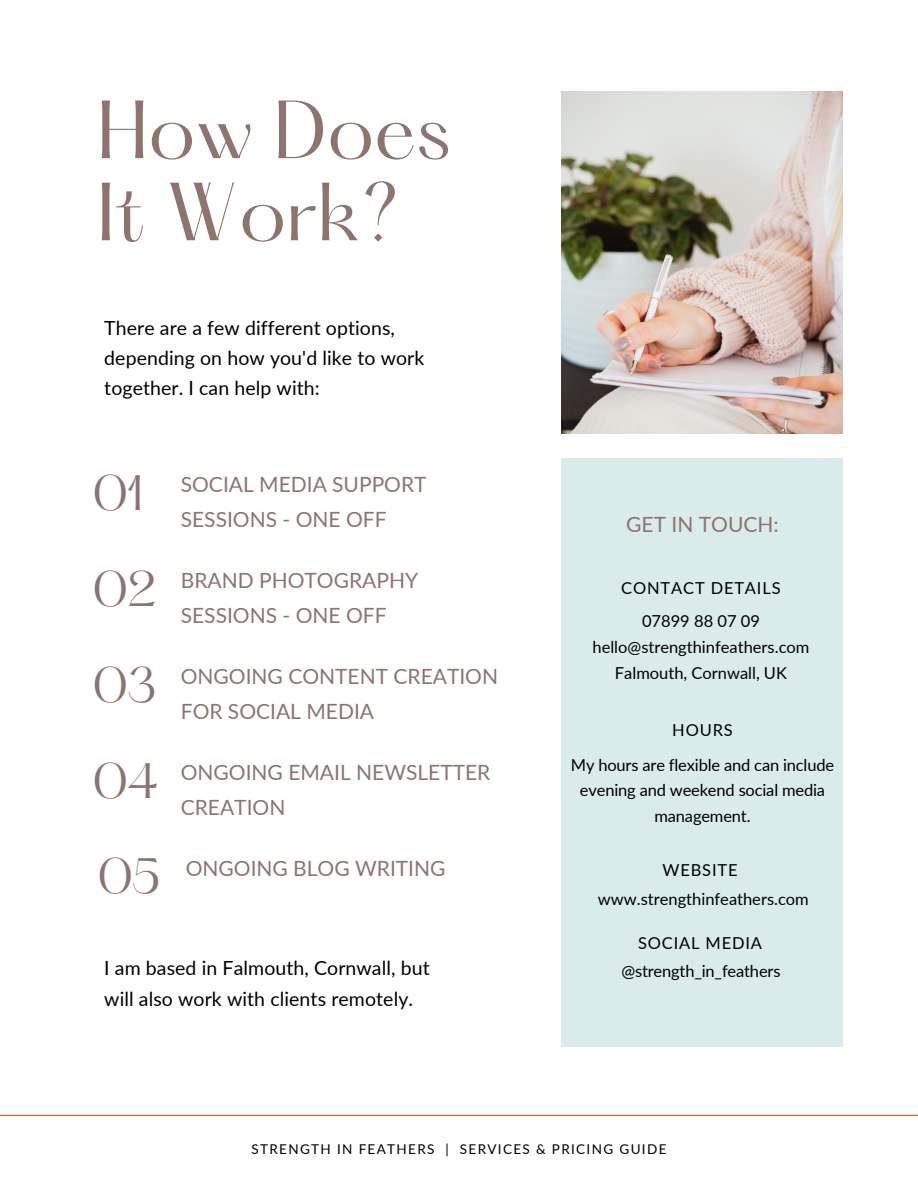
<style>
.page{position:relative;width:918px;height:1188px;background:#fff}
.page>*{position:absolute;margin:0;border:0;box-sizing:border-box;transform-origin:0 0}
.t1{font:72px/82.2px "Hatton";color:#8e746c}
.t2{font:43.5px "Hatton";letter-spacing:-.05em;color:#8e746c}
.t3{font:21px/34.8px "Lato";color:#8e746c}
.t4{font:19.5px/30.3px "Lato";letter-spacing:.005em;color:#000}
.t5{font:16.5px/25.8px "Lato";color:#000;text-align:center}
.t6{font:16.5px "Lato";letter-spacing:.05em;color:#000}
.t7{font:13.5px "Lato";letter-spacing:.1em;color:#000}
</style>
<div class="page">
<img style="left:561px;top:92px;width:282px;height:342px">
<div style="left:561px;top:458px;width:282px;height:588px;background:#daebeb"></div>
<hr style="left:0;top:1115px;width:918px;height:1px;background:#b65d0b">
<p class="t1" style="left:97px;top:97px;width:355px">How Does<br>It Work?</p>
<h2 class="t4" style="left:104px;top:312px;width:322px">There are a few different options, depending on how you'd like to work together. I can help with:</h2>
<p class="t2" style="left:92px;top:472px;width:53px">01</p>
<h2 class="t3" style="left:181px;top:466px;width:247px">SOCIAL MEDIA SUPPORT<br>SESSIONS - ONE OFF</h2>
<h4 class="t2" style="left:92px;top:568px;width:66px">02</h4>
<h5 class="t3" style="left:181px;top:563px;width:239px">BRAND PHOTOGRAPHY<br>SESSIONS - ONE OFF</h5>
<h4 class="t2" style="left:92px;top:665px;width:66px">03</h4>
<h5 class="t3" style="left:181px;top:659px;width:319px">ONGOING CONTENT CREATION<br>FOR SOCIAL MEDIA</h5>
<h4 class="t2" style="left:92px;top:760px;width:68px">04</h4>
<h5 class="t3" style="left:181px;top:754px;width:311px">ONGOING EMAIL NEWSLETTER<br>CREATION</h5>
<h4 class="t2" style="left:97px;top:856px;width:65px">05</h4>
<h5 class="t3" style="left:186px;top:850px;width:261px">ONGOING BLOG WRITING</h5>
<p class="t4" style="left:104px;top:953px;width:327px">I am based in Falmouth, Cornwall, but will also work with clients remotely.</p>
<h1 class="t3" style="left:626px;top:506px;width:154px">GET IN TOUCH:</h1>
<h2 class="t6" style="left:621px;top:578px;width:161px">CONTACT DETAILS</h2>
<h3 class="t5" style="left:593px;top:608px;width:218px">07899 88 07 09 hello@strengthinfeathers.com<br>Falmouth, Cornwall, UK</h3>
<h3 class="t5" style="left:672px;top:717px;width:62px">HOURS</h3>
<p class="t5" style="left:571px;top:751px;width:265px">My hours are flexible and can include evening and weekend social media management.</p>
<p class="t6" style="left:663px;top:860px;width:77px">WEBSITE</p>
<h2 class="t5" style="left:598px;top:886px;width:212px">www.strengthinfeathers.com</h2>
<h2 class="t6" style="left:638px;top:933px;width:126px">SOCIAL MEDIA</h2>
<p class="t5" style="left:621px;top:958px;width:161px">@strength_in_feathers</p>
<h2 class="t7" style="left:251px;top:1141px;width:417px">STRENGTH IN FEATHERS | SERVICES &amp; PRICING GUIDE</h2>
</div>
